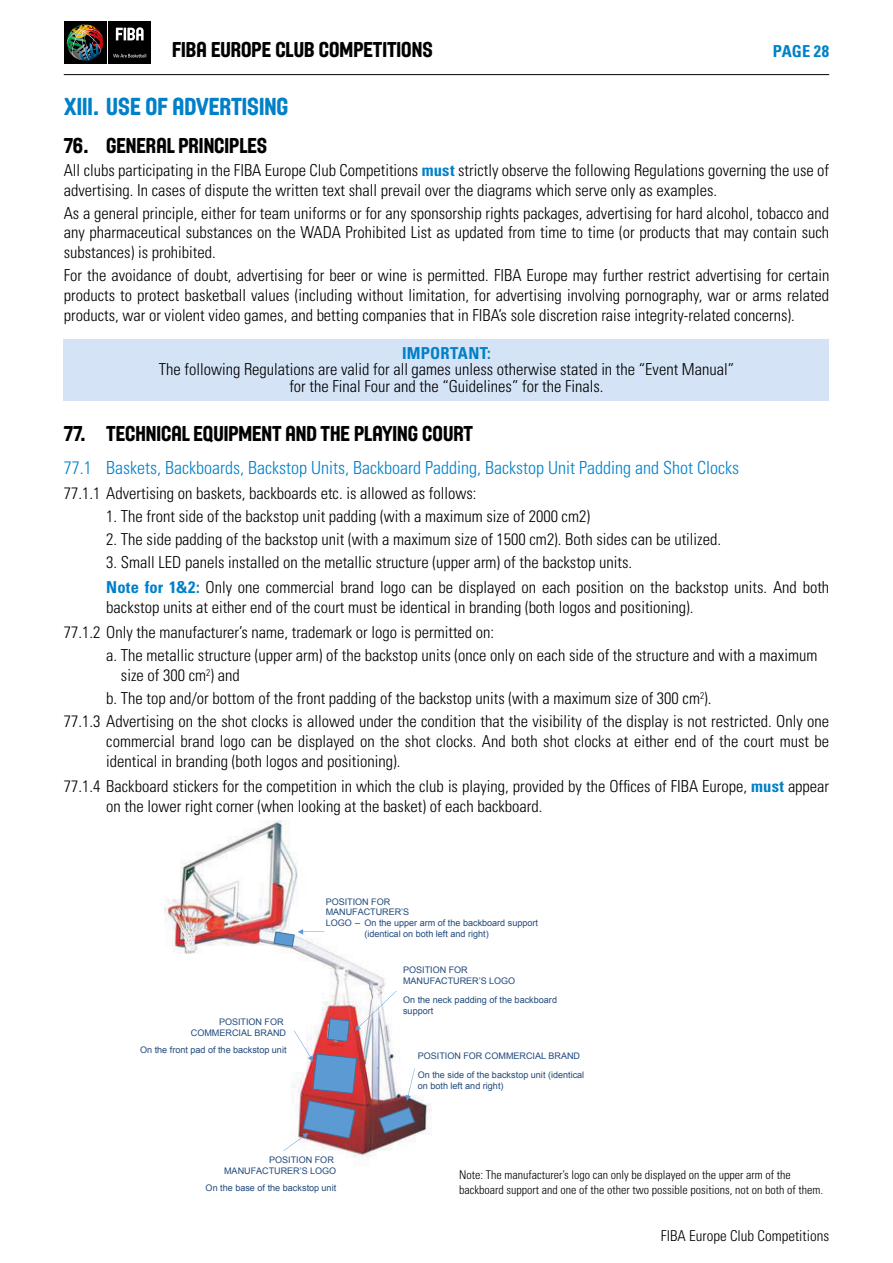
<style>
.page{position:relative;width:893px;height:1263px;background:#fff}
.page>*{position:absolute;margin:0;border:0;box-sizing:border-box;transform-origin:0 0}
.t1{font:24px "FIBA International";color:#0080c9}
.t2{font:21px "FIBA International";color:#000}
.t3{font:300 condensed 18px "Univers LT Std";color:#0080c9}
.t4{font:300 condensed 16.5px/19.8px "Univers LT Std";color:#000}
.t5{font:700 condensed 16.5px "Univers LT Std";letter-spacing:.01em;color:#0080c9}
.t6{font:300 condensed 15px "Univers LT Std";color:#000}
.t7{font:300 condensed 12px/14.4px "Univers LT Std";color:#000}
.t8{font:9px/10.8px "Arial";color:#20497c}
.s1{font-weight:700;color:#0080c9}
.s2{font-style:inherit}
</style>
<div class="page">
<div style="left:108px;top:21px;width:43px;height:43px;background:#000"></div>
<svg style="left:113px;top:54px;width:33px;height:3px"></svg>
<svg style="left:116px;top:27px;width:28px;height:13px"></svg>
<div style="left:64px;top:21px;width:42px;height:43px;background:#000"></div>
<svg style="left:66px;top:25px;width:37px;height:35px"></svg>
<hr style="left:64px;top:74px;width:765px;height:1px;background:#000">
<div style="left:64px;top:338px;width:765px;height:62px;background:#d4e3f6"></div>
<img style="left:164px;top:820px;width:268px;height:343px">
<div style="left:294px;top:913px;width:240px;height:18px;background:#fff"></div>
<svg style="left:273px;top:929px;width:51px;height:18px"></svg>
<img style="left:283px;top:991px;width:133px;height:160px">
<p class="t2" style="left:172px;top:37px;width:262px">FIBA EUROPE CLUB COMPETITIONS</p>
<p class="t5" style="left:773px;top:41px;width:58px">PAGE 28</p>
<h1 class="t1" style="left:64px;top:92px;width:226px">XIII. USE OF ADVERTISING</h1>
<p class="t2" style="left:64px;top:133px;width:205px">76. GENERAL PRINCIPLES</p>
<p class="t4" style="left:64px;top:160px;width:767px">All clubs participating in the FIBA Europe Club Competitions <span class="s1">must</span> strictly observe the following Regulations governing the use of advertising. In cases of dispute the written text shall prevail over the diagrams which serve only as examples.</p>
<p class="t4" style="left:64px;top:203px;width:767px;text-align:justify">As a general principle, either for team uniforms or for any sponsorship rights packages, advertising for hard alcohol, tobacco and any pharmaceutical substances on the WADA Prohibited List as updated from time to time (or products that may contain such substances) is prohibited.</p>
<p class="t4" style="left:64px;top:265px;width:767px;text-align:justify">For the avoidance of doubt, advertising for beer or wine is permitted. FIBA Europe may further restrict advertising for certain products to protect basketball values (including without limitation, for advertising involving pornography, war or arms related products, war or violent video games, and betting companies that in FIBA’s sole discretion raise integrity-related concerns).</p>
<p class="t5" style="left:402px;top:343px;width:90px">IMPORTANT:</p>
<p class="t4" style="left:159px;top:361px;width:577px;line-height:16.5px;text-align:center">The following Regulations are valid for all games unless otherwise stated in the “Event Manual” for the Final Four and the “Guidelines” for the Finals.</p>
<p class="t2" style="left:64px;top:421px;width:411px">77. TECHNICAL EQUIPMENT AND THE PLAYING COURT</p>
<p class="t3" style="left:64px;top:457px;width:677px">77.1 Baskets, Backboards, Backstop Units, Backboard Padding, Backstop Unit Padding and Shot Clocks</p>
<p class="t4" style="left:64px;top:484px;width:414px">77.1.1 Advertising on baskets, backboards etc. is allowed as follows:</p>
<p class="t4" style="left:106px;top:507px;width:485px">1. The front side of the backstop unit padding (with a maximum size of 2000 cm2)</p>
<p class="t4" style="left:106px;top:530px;width:616px">2. The side padding of the backstop unit (with a maximum size of 1500 cm2). Both sides can be utilized.</p>
<p class="t4" style="left:106px;top:550px;width:724px;line-height:25px">3. Small LED panels installed on the metallic structure (upper arm) of the backstop units.<br><span class="s1">Note for 1&amp;2:</span> Only one commercial brand logo can be displayed on each position on the backstop units. And both</p>
<p class="t4" style="left:64px;top:595px;width:631px;line-height:25px;text-indent:43px">backstop units at either end of the court must be identical in branding (both logos and positioning).<br>77.1.2 Only the manufacturer’s name, trademark or logo is permitted on:</p>
<p class="t4" style="left:121px;top:646px;width:698px;text-indent:-15px">a. The metallic structure (upper arm) of the backstop units (once only on each side of the structure and with a maximum size of 300 cm<sup>2</sup>) and</p>
<p class="t4" style="left:64px;top:687px;width:767px;line-height:23px;text-indent:43px">b. The top and/or bottom of the front padding of the backstop units (with a maximum size of 300 cm<sup>2</sup>).<br>77.1.3 Advertising on the shot clocks is allowed under the condition that the visibility of the display is not restricted. Only one</p>
<p class="t4" style="left:106px;top:731px;width:724px">commercial brand logo can be displayed on the shot clocks. And both shot clocks at either end of the court must be identical in branding (both logos and positioning).</p>
<p class="t4" style="left:106px;top:776px;width:724px;text-indent:-43px">77.1.4 Backboard stickers for the competition in which the club is playing, provided by the Offices of FIBA Europe, <span class="s1">must</span> appear on the lower right corner (when looking at the basket) of each backboard.</p>
<p class="t8" style="left:326px;top:896px;width:85px">POSITION FOR<br>MANUFACTURER’S<br>LOGO –</p>
<p class="t8" style="left:364px;top:917px;width:175px">On the upper arm of the backboard suppor<span class="s2">t (identical on both left and right)</span></p>
<p class="t8" style="left:191px;top:1017px;width:97px;text-align:right">POSITION FOR<br>COMMERCIAL BRAND</p>
<p class="t8" style="left:140px;top:1044px;width:148px">On the front pad of the backstop unit</p>
<p class="t8" style="left:224px;top:1154px;width:114px;text-align:right">POSITION FOR<br>MANUFACTURER’S LOGO</p>
<p class="t8" style="left:206px;top:1183px;width:132px">On the base of the backstop unit</p>
<p class="t8" style="left:403px;top:965px;width:114px">POSITION FOR<br>MANUFACTURER’S LOGO</p>
<p class="t8" style="left:403px;top:994px;width:155px;line-height:11.2px">On the neck padding of the backboard support</p>
<p class="t8" style="left:418px;top:1047px;width:168px;line-height:18.6px">POSITION FOR COMMERCIAL BRAND<br>On the side of the backstop unit (identical</p>
<p class="t8" style="left:418px;top:1080px;width:87px">on both left and right)</p>
<p class="t7" style="left:459px;top:1168px;width:365px">Note: The manufacturer’s logo can only be displayed on the upper arm of the backboard support and one of the other two possible positions, not on both of them.</p>
<p class="t6" style="left:661px;top:1226px;width:170px">FIBA Europe Club Competitions</p>
</div>
